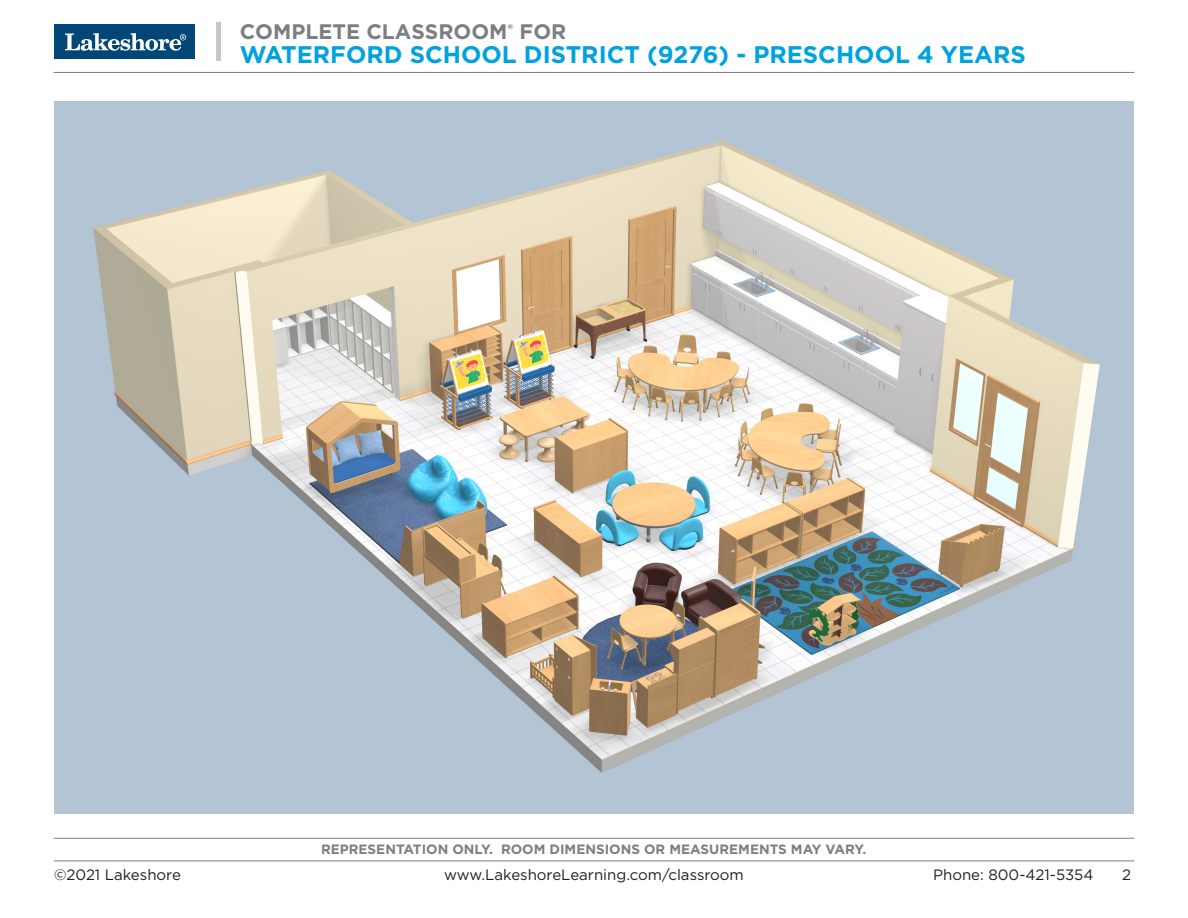
<style>
.page{position:relative;width:1188px;height:918px;background:#fff}
.page>*{position:absolute;margin:0;border:0;box-sizing:border-box;transform-origin:0 0}
.t1{font:700 24px "Gotham";color:#00a2df}
.t2{font:700 21px "Gotham";color:#7c7e81}
.t3{font:15px "Gotham";color:#231f20}
.t4{font:700 13.5px "Gotham";color:#7c7e81}
</style>
<div class="page">
<img style="left:54px;top:102px;width:1080px;height:711px">
<hr style="left:54px;top:838px;width:1080px;height:1px;background:#7c7e81">
<hr style="left:54px;top:72px;width:1080px;height:1px;background:#7c7e81">
<hr style="left:54px;top:861px;width:1080px;height:1px;background:#7c7e81">
<div style="left:216px;top:22px;width:5px;height:39px;background:#c6c7c9"></div>
<div style="left:54px;top:24px;width:141px;height:35px;background:#004676"></div>
<svg style="left:65px;top:33px;width:121px;height:18px"></svg>
<h2 class="t2" style="left:240px;top:17px;width:328px">COMPLETE CLASSROOM<sup>®</sup> FOR</h2>
<h1 class="t1" style="left:240px;top:38px;width:788px">WATERFORD SCHOOL DISTRICT (9276) - PRESCHOOL 4 YEARS</h1>
<p class="t4" style="left:321px;top:841px;width:547px">REPRESENTATION ONLY. ROOM DIMENSIONS OR MEASUREMENTS MAY VARY.</p>
<p class="t3" style="left:54px;top:865px;width:128px">©2021 Lakeshore</p>
<p class="t3" style="left:444px;top:865px;width:301px">www.LakeshoreLearning.com/classroom</p>
<p class="t3" style="left:933px;top:865px;width:162px">Phone: 800-421-5354</p>
<p class="t3" style="left:1122px;top:865px;width:10px">2</p>
</div>
